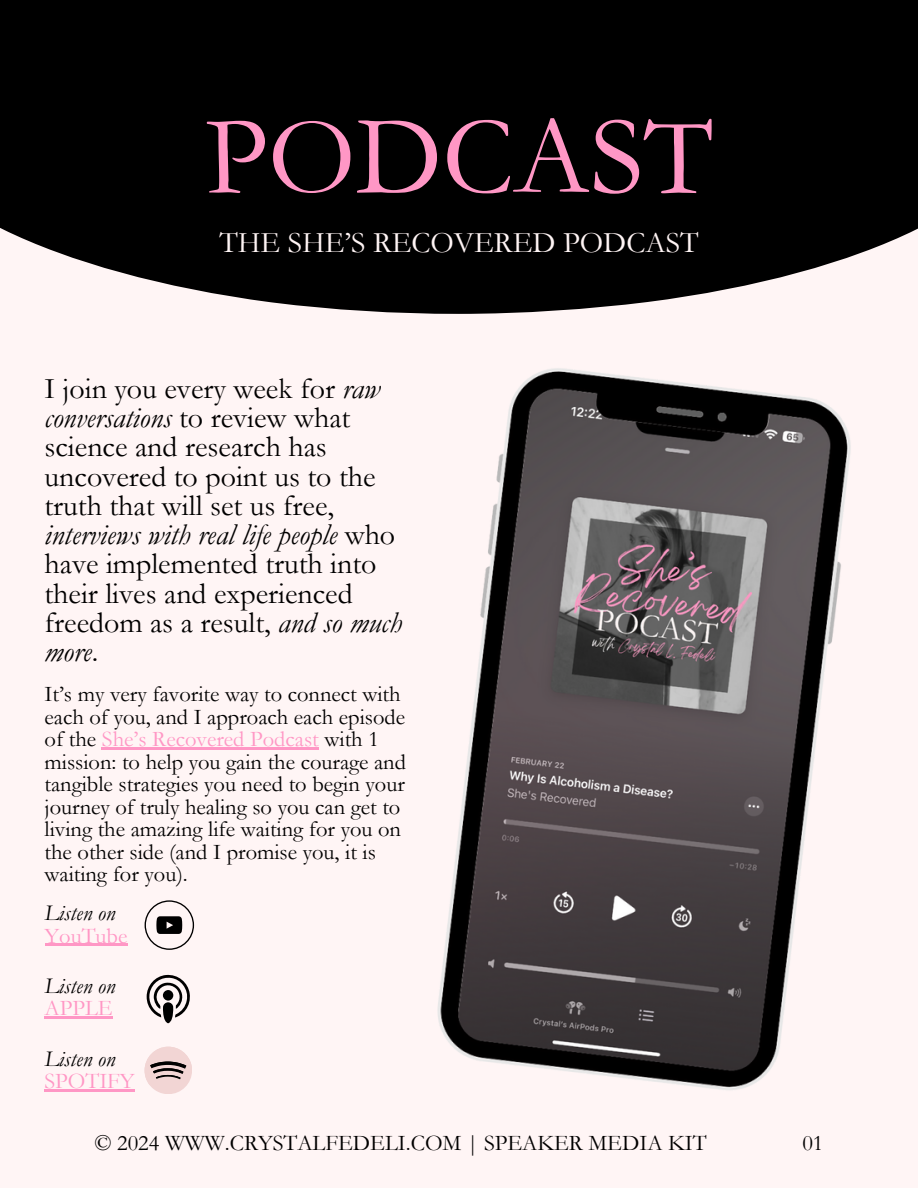
<style>
.page{position:relative;width:918px;height:1188px;background:#fff5f5}
.page>*{position:absolute;margin:0;border:0;box-sizing:border-box;transform-origin:0 0}
.t1{font:112.5px "Garamond";color:#ff97c5}
.t2{font:30px/29.2px "Garamond";color:#000}
.t3{font:30px "Garamond";color:#fff5f5}
.t4{font:22.5px/22.5px "Garamond";color:#000}
.t5{font:italic 22.5px "Garamond";color:#000}
.t6{font:22.5px "Garamond";color:#ff97c5}
.s1{font-style:italic}
.s2{color:#ff97c5}
</style>
<div class="page">
<svg style="left:0;top:0;width:918px;height:314px;background:#151414"></svg>
<img style="left:437px;top:368px;width:414px;height:722px">
<svg style="left:145px;top:900px;width:49px;height:50px"></svg>
<svg style="left:147px;top:974px;width:43px;height:49px"></svg>
<div style="left:163px;top:990px;width:10px;height:11px;background:#000;border-radius:50%"></div>
<svg style="left:145px;top:1047px;width:47px;height:47px"></svg>
<hr style="left:102px;top:747px;width:217px;height:3px;background:#ff97c5">
<hr style="left:45px;top:944px;width:83px;height:2px;background:#ff97c5">
<hr style="left:45px;top:1017px;width:68px;height:2px;background:#ff97c5">
<hr style="left:45px;top:1089px;width:90px;height:3px;background:#ff97c5">
<h1 class="t1" style="left:205px;top:95px;width:510px">PODCAST</h1>
<h2 class="t3" style="left:219px;top:226px;width:481px">THE SHE’S RECOVERED PODCAST</h2>
<p class="t2" style="left:45px;top:374px;width:359px">I join you every week for <span class="s1">raw conversations</span> to review what science and research has uncovered to point us to the truth that will set us free, <span class="s1">interviews with real life people</span> who have implemented truth into their lives and experienced freedom as a result, <span class="s1">and so much more</span>.</p>
<p class="t4" style="left:45px;top:683px;width:363px">It’s my very favorite way to connect with each of you, and I approach each episode of the <span class="s2">She’s Recovered Podcast</span> with 1 mission: to help you gain the courage and tangible strategies you need to begin your journey of truly healing so you can get to living the amazing life waiting for you on the other side (and I promise you, it is waiting for you).</p>
<p class="t5" style="left:45px;top:901px;width:72px">Listen on</p>
<p class="t6" style="left:45px;top:923px;width:84px">YouTube</p>
<p class="t5" style="left:45px;top:974px;width:72px">Listen on</p>
<p class="t6" style="left:45px;top:996px;width:70px">APPLE</p>
<p class="t5" style="left:45px;top:1046px;width:72px">Listen on</p>
<p class="t6" style="left:45px;top:1069px;width:92px">SPOTIFY</p>
<p class="t4" style="left:95px;top:1132px;width:614px">© 2024 WWW.CRYSTALFEDELI.COM | SPEAKER MEDIA KIT</p>
<p class="t4" style="left:802px;top:1132px;width:23px">01</p>
</div>
